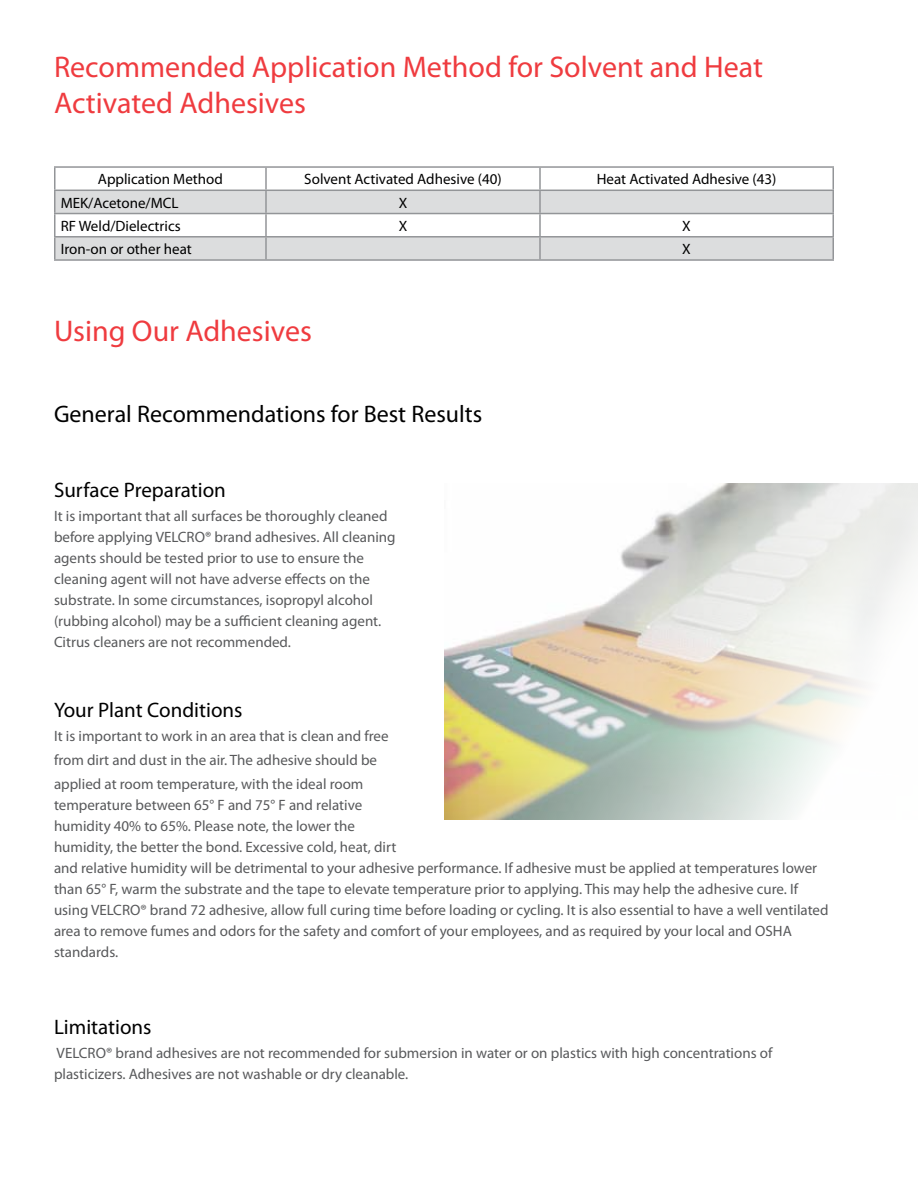
<style>
.page{position:relative;width:918px;height:1188px;background:#fff}
.page>*{position:absolute;margin:0;border:0;box-sizing:border-box;transform-origin:0 0}
.t1{font:30px/36px "Myriad Pro";color:#ef3b3f}
.t2{font:24px "Myriad Pro";color:#000}
.t3{font:21px "Myriad Pro";color:#000}
.t4{font:15px/21px "Myriad Pro";color:#58595b}
.t5{font:15px "Myriad Pro";color:#000}
</style>
<div class="page">
<svg style="left:56px;top:189px;width:776px;height:1px"></svg>
<div style="left:56px;top:191px;width:776px;height:68px;background:#dcddde"></div>
<svg style="left:56px;top:214px;width:776px;height:22px"></svg>
<hr style="left:54px;top:166px;width:212px;height:2px;background:#939598">
<hr style="left:54px;top:168px;width:2px;height:22px;background:#939598">
<hr style="left:266px;top:166px;width:274px;height:2px;background:#939598">
<hr style="left:265px;top:168px;width:2px;height:22px;background:#939598">
<hr style="left:540px;top:166px;width:294px;height:2px;background:#939598">
<hr style="left:539px;top:168px;width:2px;height:22px;background:#939598">
<hr style="left:832px;top:168px;width:2px;height:22px;background:#939598">
<hr style="left:54px;top:190px;width:212px;height:1px;background:#939598">
<hr style="left:54px;top:191px;width:2px;height:22px;background:#939598">
<hr style="left:266px;top:190px;width:274px;height:1px;background:#939598">
<hr style="left:265px;top:191px;width:2px;height:22px;background:#939598">
<hr style="left:540px;top:190px;width:294px;height:1px;background:#939598">
<hr style="left:539px;top:191px;width:2px;height:22px;background:#939598">
<hr style="left:832px;top:191px;width:2px;height:22px;background:#939598">
<hr style="left:54px;top:213px;width:212px;height:1px;background:#939598">
<hr style="left:54px;top:214px;width:2px;height:22px;background:#939598">
<hr style="left:266px;top:213px;width:274px;height:1px;background:#939598">
<hr style="left:265px;top:214px;width:2px;height:22px;background:#939598">
<hr style="left:540px;top:213px;width:294px;height:1px;background:#939598">
<hr style="left:539px;top:214px;width:2px;height:22px;background:#939598">
<hr style="left:832px;top:214px;width:2px;height:22px;background:#939598">
<hr style="left:54px;top:236px;width:212px;height:2px;background:#939598">
<hr style="left:54px;top:238px;width:2px;height:21px;background:#939598">
<hr style="left:266px;top:236px;width:274px;height:2px;background:#939598">
<hr style="left:265px;top:238px;width:2px;height:21px;background:#939598">
<hr style="left:540px;top:236px;width:294px;height:2px;background:#939598">
<hr style="left:539px;top:238px;width:2px;height:21px;background:#939598">
<hr style="left:832px;top:238px;width:2px;height:21px;background:#939598">
<hr style="left:54px;top:259px;width:212px;height:2px;background:#939598">
<hr style="left:266px;top:259px;width:274px;height:2px;background:#939598">
<hr style="left:540px;top:259px;width:294px;height:2px;background:#939598">
<img style="left:444px;top:483px;width:474px;height:336px">
<h1 class="t1" style="left:54px;top:48px;width:711px">Recommended Application Method for Solvent and Heat<br>Activated Adhesives</h1>
<p class="t5" style="left:98px;top:170px;width:127px">Application Method</p>
<p class="t5" style="left:304px;top:170px;width:199px">Solvent Activated Adhesive (40)</p>
<p class="t5" style="left:597px;top:170px;width:181px">Heat Activated Adhesive (43)</p>
<p class="t5" style="left:61px;top:193px;width:119px">MEK/Acetone/MCL</p>
<p class="t5" style="left:399px;top:193px;width:10px">X</p>
<p class="t5" style="left:61px;top:217px;width:121px">RF Weld/Dielectrics</p>
<p class="t5" style="left:399px;top:217px;width:10px">X</p>
<p class="t5" style="left:682px;top:217px;width:10px">X</p>
<p class="t5" style="left:61px;top:240px;width:133px">Iron-on or other heat</p>
<p class="t5" style="left:682px;top:240px;width:10px">X</p>
<h1 class="t1" style="left:54px;top:312px;width:259px">Using Our Adhesives</h1>
<h2 class="t2" style="left:54px;top:399px;width:430px">General Recommendations for Best Results</h2>
<h3 class="t3" style="left:54px;top:477px;width:173px">Surface Preparation</h3>
<p class="t4" style="left:54px;top:505px;width:343px">It is important that all surfaces be thoroughly cleaned before applying VELCRO® brand adhesives. All cleaning agents should be tested prior to use to ensure the cleaning agent will not have adverse effects on the substrate. In some circumstances, isopropyl alcohol (rubbing alcohol) may be a sufficient cleaning agent.<br>Citrus cleaners are not recommended.</p>
<h3 class="t3" style="left:54px;top:697px;width:190px">Your Plant Conditions</h3>
<p class="t4" style="left:54px;top:724px;width:336px;line-height:24px">It is important to work in an area that is clean and free from dirt and dust in the air. The adhesive should be applied at room temperature, with the ideal room</p>
<p class="t4" style="left:54px;top:794px;width:776px">temperature between 65° F and 75° F and relative<br>humidity 40% to 65%. Please note, the lower the<br>humidity, the better the bond. Excessive cold, heat, dirt<br>and relative humidity will be detrimental to your adhesive performance. If adhesive must be applied at temperatures lower than 65° F, warm the substrate and the tape to elevate temperature prior to applying. This may help the adhesive cure. If using VELCRO® brand 72 adhesive, allow full curing time before loading or cycling. It is also essential to have a well ventilated area to remove fumes and odors for the safety and comfort of your employees, and as required by your local and OSHA standards.</p>
<h3 class="t3" style="left:54px;top:1014px;width:99px">Limitations</h3>
<p class="t4" style="left:54px;top:1042px;width:720px">VELCRO® brand adhesives are not recommended for submersion in water or on plastics with high concentrations of plasticizers. Adhesives are not washable or dry cleanable.</p>
</div>
